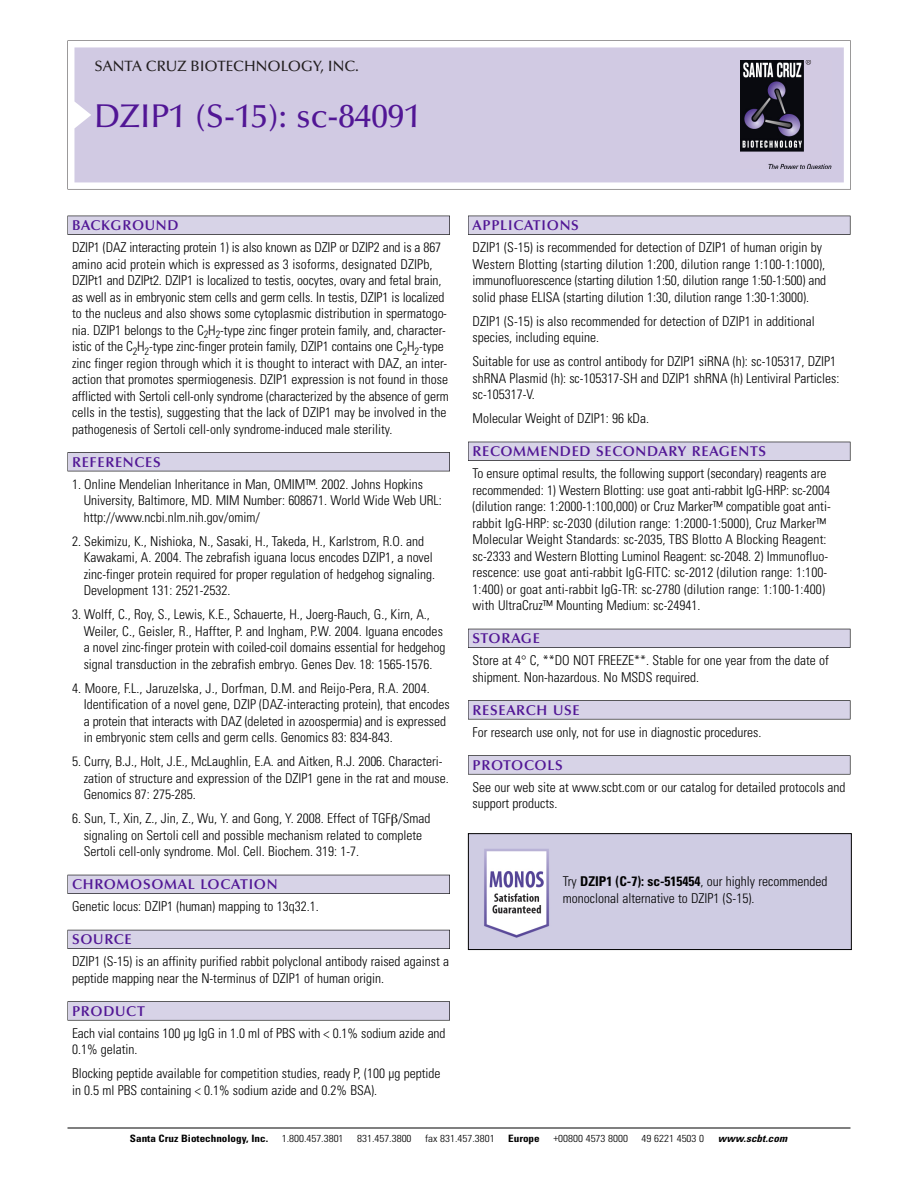
<style>
.page{position:relative;width:918px;height:1188px;background:#fff}
.page>*{position:absolute;margin:0;border:0;box-sizing:border-box;transform-origin:0 0}
.t1{font:500 33px "Optima";color:#511695}
.t2{font:500 15px "Optima";color:#231f20}
.t3{font:600 14.25px "Optima";letter-spacing:.05em;color:#511695}
.t4{font:300 condensed 13.5px/16.5px "Univers";color:#000}
.t5{font:300 condensed 10.2px "Univers";color:#000;scale:1.1 1}
.t6{font:700 condensed 10.2px "Univers";color:#000;scale:1.1 1}
.t7{font:italic 700 condensed 10.2px "Univers";letter-spacing:.005em;color:#000;scale:1.1 1}
.s1{font-weight:700}
</style>
<div class="page">
<svg style="left:68px;top:40px;width:783px;height:149px"></svg>
<div style="left:74px;top:47px;width:770px;height:135px;background:#d1cae3"></div>
<img style="left:741px;top:60px;width:90px;height:108px">
<div style="left:68px;top:216px;width:382px;height:19px;background:#525155"></div>
<div style="left:68px;top:216px;width:381px;height:18px;background:#d7d3e7"></div>
<div style="left:68px;top:452px;width:382px;height:19px;background:#525155"></div>
<div style="left:68px;top:453px;width:381px;height:18px;background:#d7d3e7"></div>
<div style="left:68px;top:875px;width:382px;height:19px;background:#525158"></div>
<div style="left:68px;top:875px;width:381px;height:18px;background:#d7d3e7"></div>
<div style="left:68px;top:930px;width:382px;height:19px;background:#54535a"></div>
<div style="left:68px;top:930px;width:381px;height:18px;background:#d7d3e7"></div>
<svg style="left:68px;top:1001px;width:382px;height:20px"></svg>
<div style="left:68px;top:1002px;width:381px;height:18px;background:#d7d3e7"></div>
<hr style="left:68px;top:1128px;width:782px;height:1px;background:#000">
<div style="left:468px;top:216px;width:382px;height:19px;background:#525155"></div>
<div style="left:468px;top:216px;width:382px;height:18px;background:#d7d3e7"></div>
<div style="left:468px;top:442px;width:382px;height:19px;background:#515055"></div>
<div style="left:468px;top:442px;width:382px;height:18px;background:#d7d3e7"></div>
<div style="left:468px;top:629px;width:382px;height:19px;background:#525158"></div>
<div style="left:468px;top:629px;width:382px;height:18px;background:#d7d3e7"></div>
<div style="left:468px;top:700px;width:382px;height:19px;background:#575759"></div>
<div style="left:468px;top:701px;width:382px;height:18px;background:#d7d3e7"></div>
<svg style="left:468px;top:755px;width:382px;height:20px"></svg>
<div style="left:468px;top:756px;width:382px;height:18px;background:#d7d3e7"></div>
<img style="left:470px;top:835px;width:380px;height:113px">
<div style="left:468px;top:833px;width:384px;height:117px;border:1px solid #000"></div>
<p class="t2" style="left:94px;top:61px;width:266px">SANTA CRUZ BIOTECHNOLOGY, INC.</p>
<h1 class="t1" style="left:94px;top:103px;width:328px">DZIP1 (S-15): sc-84091</h1>
<p class="t3" style="left:72px;top:219px;width:108px">BACKGROUND</p>
<p class="t4" style="left:72px;top:240px;width:378px">DZIP1 (DAZ interacting protein 1) is also known as DZIP or DZIP2 and is a 867 amino acid protein which is expressed as 3 isoforms, designated DZIPb, DZIPt1 and DZIPt2. DZIP1 is localized to testis, oocytes, ovary and fetal brain, as well as in embryonic stem cells and germ cells. In testis, DZIP1 is localized to the nucleus and also shows some cytoplasmic distribution in spermatogo&shy;nia. DZIP1 belongs to the C<sub>2</sub>H<sub>2</sub>-type zinc finger protein family, and, character&shy;istic of the C<sub>2</sub>H<sub>2</sub>-type zinc-finger protein family, DZIP1 contains one C<sub>2</sub>H<sub>2</sub>-type zinc finger region through which it is thought to interact with DAZ, an inter&shy;action that promotes spermiogenesis. DZIP1 expression is not found in those afflicted with Sertoli cell-only syndrome (characterized by the absence of germ cells in the testis), suggesting that the lack of DZIP1 may be involved in the pathogenesis of Sertoli cell-only syndrome-induced male sterility.</p>
<p class="t3" style="left:72px;top:456px;width:90px">REFERENCES</p>
<p class="t4" style="left:84px;top:477px;width:360px;text-indent:-12px">1. Online Mendelian Inheritance in Man, OMIM™. 2002. Johns Hopkins<br>University, Baltimore, MD. MIM Number: 608671. World Wide Web URL: http://www.ncbi.nlm.nih.gov/omim/</p>
<p class="t4" style="left:84px;top:534px;width:353px;text-indent:-12px">2. Sekimizu, K., Nishioka, N., Sasaki, H., Takeda, H., Karlstrom, R.O. and Kawakami, A. 2004. The zebrafish iguana locus encodes DZIP1, a novel zinc-finger protein required for proper regulation of hedgehog signaling.<br>Development 131: 2521-2532.</p>
<p class="t4" style="left:84px;top:607px;width:363px;text-indent:-12px">3. Wolff, C., Roy, S., Lewis, K.E., Schauerte, H., Joerg-Rauch, G., Kirn, A., Weiler, C., Geisler, R., Haffter, P. and Ingham, P.W. 2004. Iguana encodes a novel zinc-finger protein with coiled-coil domains essential for hedgehog signal transduction in the zebrafish embryo. Genes Dev. 18: 1565-1576.</p>
<p class="t4" style="left:84px;top:681px;width:368px;text-indent:-12px">4. Moore, F.L., Jaruzelska, J., Dorfman, D.M. and Reijo-Pera, R.A. 2004.<br>Identification of a novel gene, DZIP (DAZ-interacting protein), that encodes a protein that interacts with DAZ (deleted in azoospermia) and is expressed in embryonic stem cells and germ cells. Genomics 83: 834-843.</p>
<p class="t4" style="left:84px;top:754px;width:366px;text-indent:-12px">5. Curry, B.J., Holt, J.E., McLaughlin, E.A. and Aitken, R.J. 2006. Characteri&shy;zation of structure and expression of the DZIP1 gene in the rat and mouse.<br>Genomics 87: 275-285.</p>
<p class="t4" style="left:84px;top:811px;width:348px;text-indent:-12px">6. Sun, T., Xin, Z., Jin, Z., Wu, Y. and Gong, Y. 2008. Effect of TGF /Smad signaling on Sertoli cell and possible mechanism related to complete<br>Sertoli cell-only syndrome. Mol. Cell. Biochem. 319: 1-7.</p>
<p class="t3" style="left:72px;top:879px;width:207px">CHROMOSOMAL LOCATION</p>
<p class="t4" style="left:72px;top:899px;width:248px">Genetic locus: DZIP1 (human) mapping to 13q32.1.</p>
<p class="t3" style="left:72px;top:934px;width:61px">SOURCE</p>
<p class="t4" style="left:72px;top:954px;width:379px">DZIP1 (S-15) is an affinity purified rabbit polyclonal antibody raised against a peptide mapping near the N-terminus of DZIP1 of human origin.</p>
<p class="t3" style="left:72px;top:1005px;width:74px">PRODUCT</p>
<p class="t4" style="left:72px;top:1026px;width:375px">Each vial contains 100 µg IgG in 1.0 ml of PBS with &lt; 0.1% sodium azide and<br>0.1% gelatin.</p>
<p class="t4" style="left:72px;top:1066px;width:370px">Blocking peptide available for competition studies, ready P, (100 µg peptide in 0.5 ml PBS containing &lt; 0.1% sodium azide and 0.2% BSA).</p>
<p class="t3" style="left:473px;top:219px;width:108px">APPLICATIONS</p>
<p class="t4" style="left:473px;top:240px;width:355px">DZIP1 (S-15) is recommended for detection of DZIP1 of human origin by Western Blotting (starting dilution 1:200, dilution range 1:100-1:1000), immunofluorescence (starting dilution 1:50, dilution range 1:50-1:500) and solid phase ELISA (starting dilution 1:30, dilution range 1:30-1:3000).</p>
<p class="t4" style="left:473px;top:314px;width:344px">DZIP1 (S-15) is also recommended for detection of DZIP1 in additional species, including equine.</p>
<p class="t4" style="left:473px;top:354px;width:368px">Suitable for use as control antibody for DZIP1 siRNA (h): sc-105317, DZIP1 shRNA Plasmid (h): sc-105317-SH and DZIP1 shRNA (h) Lentiviral Particles: sc-105317-V.</p>
<p class="t4" style="left:473px;top:411px;width:178px">Molecular Weight of DZIP1: 96 kDa.</p>
<p class="t3" style="left:473px;top:446px;width:295px">RECOMMENDED SECONDARY REAGENTS</p>
<p class="t4" style="left:473px;top:466px;width:360px">To ensure optimal results, the following support (secondary) reagents are recommended: 1) Western Blotting: use goat anti-rabbit IgG-HRP: sc-2004 (dilution range: 1:2000-1:100,000) or Cruz Marker™ compatible goat anti&shy;rabbit IgG-HRP: sc-2030 (dilution range: 1:2000-1:5000), Cruz Marker™ Molecular Weight Standards: sc-2035, TBS Blotto A Blocking Reagent: sc-2333 and Western Blotting Luminol Reagent: sc-2048. 2) Immunofluo&shy;rescence: use goat anti-rabbit IgG-FITC: sc-2012 (dilution range: 1:100- 1:400) or goat anti-rabbit IgG-TR: sc-2780 (dilution range: 1:100-1:400) with UltraCruz™ Mounting Medium: sc-24941.</p>
<p class="t3" style="left:473px;top:633px;width:69px">STORAGE</p>
<p class="t4" style="left:473px;top:653px;width:358px">Store at 4° C, **DO NOT FREEZE**. Stable for one year from the date of shipment. Non-hazardous. No MSDS required.</p>
<p class="t3" style="left:473px;top:704px;width:109px">RESEARCH USE</p>
<p class="t4" style="left:473px;top:725px;width:290px">For research use only, not for use in diagnostic procedures.</p>
<p class="t3" style="left:473px;top:759px;width:92px">PROTOCOLS</p>
<p class="t4" style="left:473px;top:780px;width:375px">See our web site at www.scbt.com or our catalog for detailed protocols and support products.</p>
<p class="t4" style="left:563px;top:874px;width:266px">Try <span class="s1">DZIP1 (C-7): sc-515454</span>, our highly recommended monoclonal alternative to DZIP1 (S-15).</p>
<p class="t6" style="left:130px;top:1135px;width:127px">Santa Cruz Biotechnology, Inc.</p>
<p class="t5" style="left:282px;top:1135px;width:58px">1.800.457.3801</p>
<p class="t5" style="left:357px;top:1135px;width:51px">831.457.3800</p>
<p class="t5" style="left:425px;top:1135px;width:65px">fax 831.457.3801</p>
<p class="t6" style="left:508px;top:1135px;width:30px">Europe</p>
<p class="t5" style="left:553px;top:1135px;width:69px">+00800 4573 8000</p>
<p class="t5" style="left:642px;top:1135px;width:58px">49 6221 4503 0</p>
<p class="t7" style="left:718px;top:1135px;width:64px">www.scbt.com</p>
</div>
